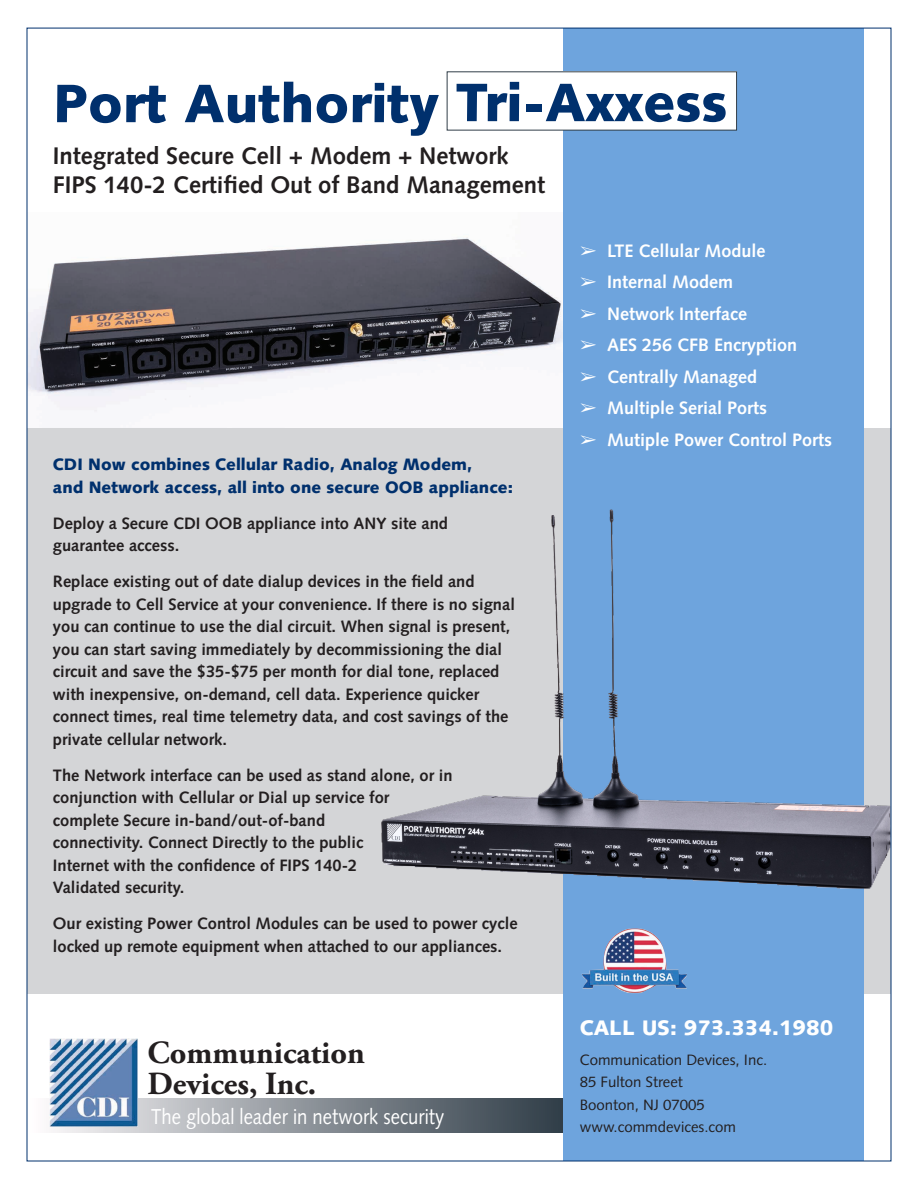
<style>
.page{position:relative;width:918px;height:1188px;background:#fff}
.page>*{position:absolute;margin:0;border:0;box-sizing:border-box;transform-origin:0 0}
.Pa0{font:900 54px "Syntax";color:#00306d}
.t1{font:700 32.25px "Adobe Garamond Pro";color:#231f20}
.t2{font:700 24px "Syntax";color:#231f20}
.Pa0-2{font:21.6px "Syntax";color:#fff;scale:.86 1}
.t3{font:900 21px "Syntax";color:#fff}
.t4{font:700 18px "Syntax";color:#fff}
.t5{font:700 16.5px/22.5px "Syntax";color:#231f20}
.t6{font:900 16.5px/22.5px "Syntax";color:#00306d}
.t7{font:15px "Syntax";color:#231f20}
</style>
<div class="page">
<svg style="left:49px;top:1098px;width:514px;height:35px;background:#828990"></svg>
<div style="left:27px;top:428px;width:864px;height:566px;background:#d4d5d7"></div>
<img style="left:29px;top:237px;width:534px;height:175px">
<img style="left:50px;top:1039px;width:87px;height:87px">
<div style="left:563px;top:28px;width:301px;height:1133px;background:#6ea4dd"></div>
<div style="left:447px;top:72px;width:290px;height:58px;background:#fff"></div>
<img style="left:581px;top:928px;width:106px;height:65px">
<img style="left:381px;top:509px;width:508px;height:380px">
<p class="Pa0" style="left:53px;top:71px;width:676px">Port Authority Tri-Axxess</p>
<p class="t2" style="left:53px;top:142px;width:457px">Integrated Secure Cell + Modem + Network</p>
<p class="t2" style="left:53px;top:171px;width:494px">FIPS 140-2 Certified Out of Band Management</p>
<p class="t6" style="left:53px;top:453px;width:462px">CDI Now combines Cellular Radio, Analog Modem,<br>and Network access, all into one secure OOB appliance:</p>
<p class="t5" style="left:53px;top:512px;width:397px">Deploy a Secure CDI OOB appliance into ANY site and guarantee access.</p>
<p class="t5" style="left:53px;top:571px;width:464px">Replace existing out of date dialup devices in the field and upgrade to Cell Service at your convenience. If there is no signal you can continue to use the dial circuit. When signal is present, you can start saving immediately by decommissioning the dial circuit and save the $35-$75 per month for dial tone, replaced with inexpensive, on-demand, cell data. Experience quicker connect times, real time telemetry data, and cost savings of the private cellular network.</p>
<p class="t5" style="left:53px;top:764px;width:401px">The Network interface can be used as stand alone, or in conjunction with Cellular or Dial up service for complete Secure in-band/out-of-band<br>connectivity. Connect Directly to the public<br>Internet with the confidence of FIPS 140-2<br>Validated security.</p>
<p class="t5" style="left:53px;top:913px;width:466px">Our existing Power Control Modules can be used to power cycle locked up remote equipment when attached to our appliances.</p>
<p class="t1" style="left:148px;top:1034px;width:219px">Communication</p>
<p class="t1" style="left:148px;top:1065px;width:170px">Devices, Inc.</p>
<p class="Pa0-2" style="left:151px;top:1104px;width:342px">The global leader in network security</p>
<p class="t4" style="left:580px;top:240px;width:187px">➢ LTE Cellular Module</p>
<p class="t4" style="left:580px;top:272px;width:155px">➢ Internal Modem</p>
<p class="t4" style="left:580px;top:303px;width:168px">➢ Network Interface</p>
<p class="t4" style="left:580px;top:335px;width:219px">➢ AES 256 CFB Encryption</p>
<p class="t4" style="left:580px;top:366px;width:179px">➢ Centrally Managed</p>
<p class="t4" style="left:580px;top:398px;width:189px">➢ Multiple Serial Ports</p>
<p class="t4" style="left:580px;top:429px;width:254px">➢ Mutiple Power Control Ports</p>
<p class="t3" style="left:580px;top:1016px;width:255px">CALL US: 973.334.1980</p>
<p class="t7" style="left:580px;top:1050px;width:189px">Communication Devices, Inc.</p>
<p class="t7" style="left:580px;top:1073px;width:105px">85 Fulton Street</p>
<p class="t7" style="left:580px;top:1095px;width:127px">Boonton, NJ 07005</p>
<p class="t7" style="left:580px;top:1118px;width:158px">www.commdevices.com</p>
</div>
